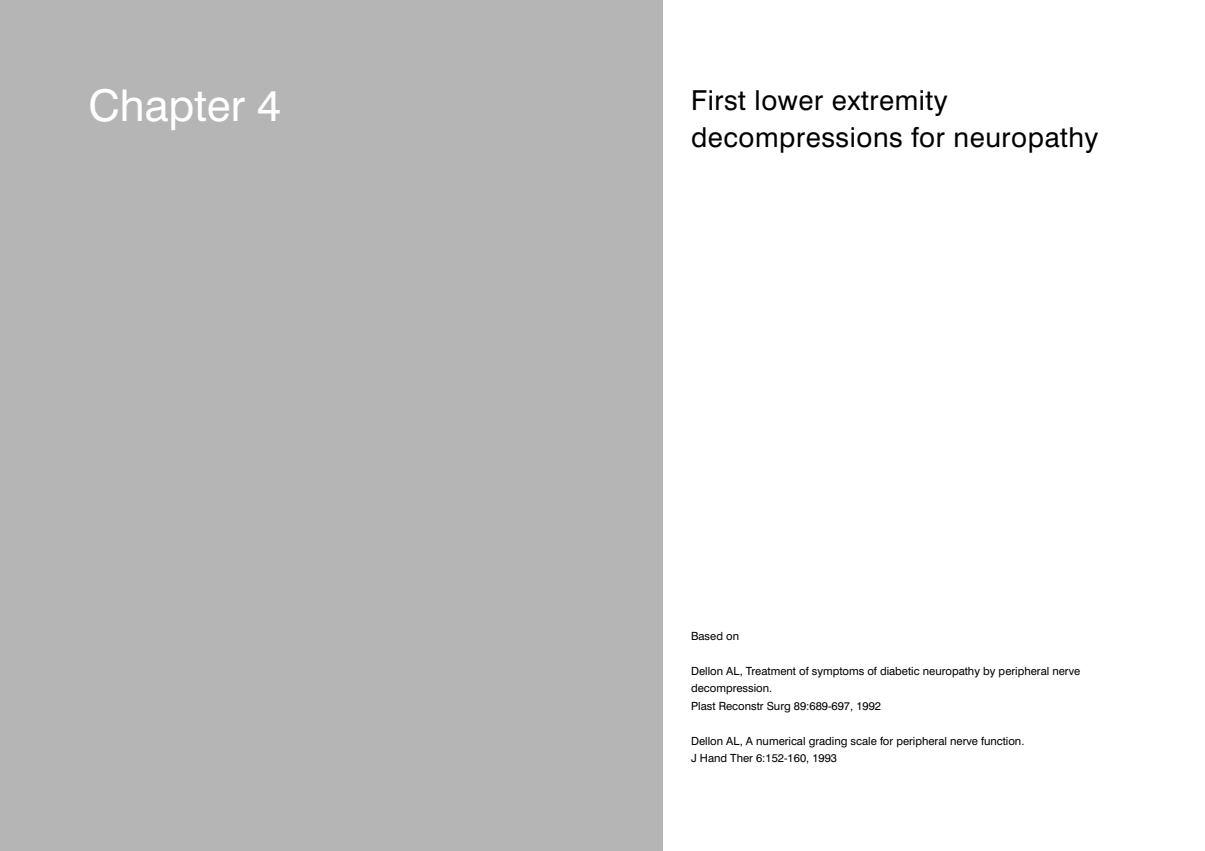
<style>
.page{position:relative;width:1205px;height:851px;background:#fff}
.page>*{position:absolute;margin:0;border:0;box-sizing:border-box;transform-origin:0 0}
.t1{font:43.75px "Swiss 721 BT";color:#fff}
.t2{font:27.5px/37.5px "Swiss 721 BT";letter-spacing:.02em;color:#000}
.t3{font:11.25px/17.5px "Swiss 721 BT";color:#000}
</style>
<div class="page">
<div style="left:0;top:0;width:602px;height:850px;background:#b5b5b5"></div>
<div style="left:602px;top:0;width:61px;height:850px;background:#b5b5b5"></div>
<h1 class="t1" style="left:89px;top:79px;width:194px">Chapter 4</h1>
<h2 class="t2" style="left:691px;top:81px;width:409px">First lower extremity decompressions for neuropathy</h2>
<p class="t3" style="left:691px;top:626px;width:49px">Based on</p>
<p class="t3" style="left:691px;top:661px;width:391px">Dellon AL, Treatment of symptoms of diabetic neuropathy by peripheral nerve decompression.<br>Plast Reconstr Surg 89:689-697, 1992</p>
<p class="t3" style="left:691px;top:731px;width:335px">Dellon AL, A numerical grading scale for peripheral nerve function.<br>J Hand Ther 6:152-160, 1993</p>
</div>
